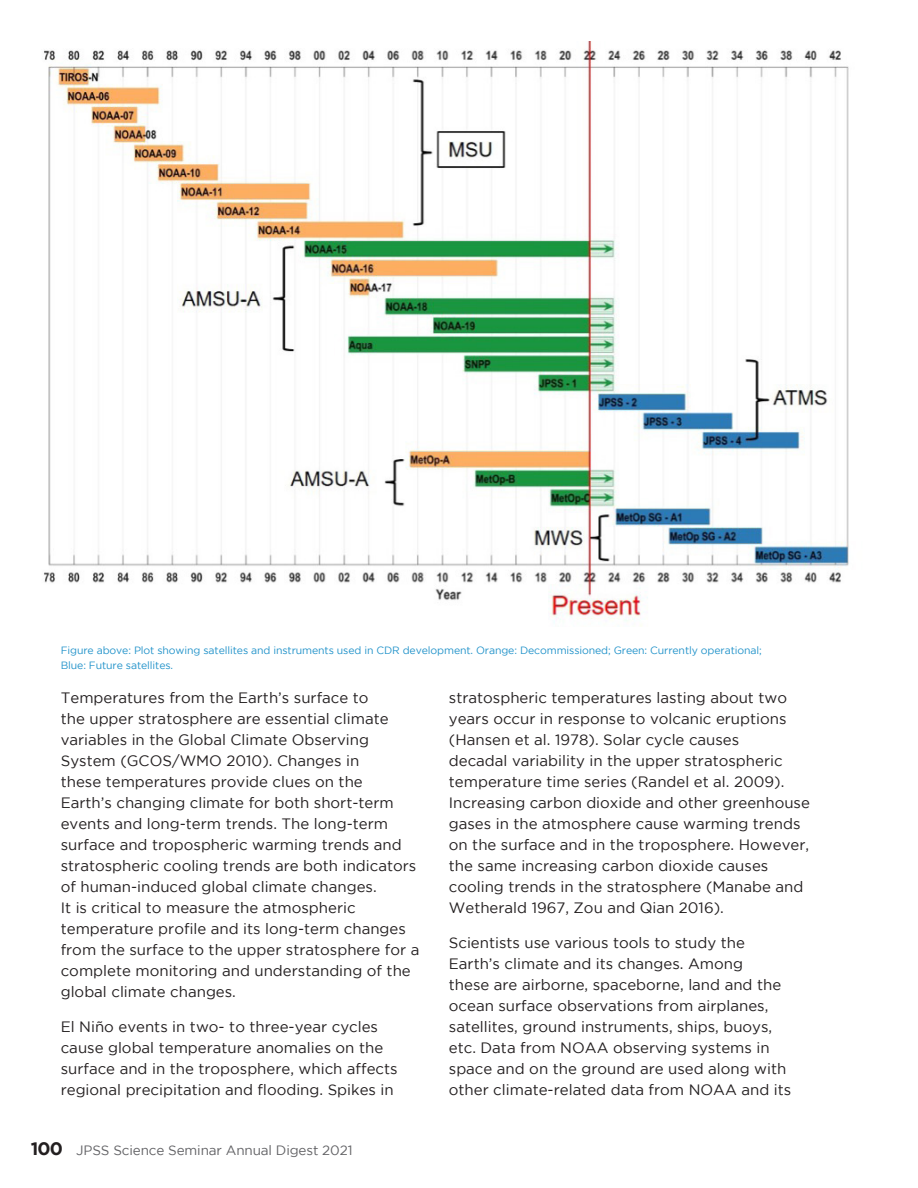
<style>
.page{position:relative;width:918px;height:1188px;background:#fff}
.page>*{position:absolute;margin:0;border:0;box-sizing:border-box;transform-origin:0 0}
.Body{font:15px/21px "Gotham";color:#231f20}
.t1{font:13.5px "Gotham";letter-spacing:-.01em;color:#636366}
.t2{font:10.5px/14.2px "Gotham";letter-spacing:-.01em;color:#2293ca}
.s1{font-weight:700;font-size:18px;color:#231f20}
</style>
<div class="page">
<img style="left:44px;top:42px;width:805px;height:581px">
<h6 class="t2" style="left:61px;top:643px;width:703px">Figure above: Plot showing satellites and instruments used in CDR development. Orange: Decommissioned; Green: Currently operational;<br>Blue: Future satellites.</h6>
<p class="Body" style="left:61px;top:687px;width:360px">Temperatures from the Earth’s surface to<br>the upper stratosphere are essential climate variables in the Global Climate Observing System (GCOS/WMO 2010). Changes in<br>these temperatures provide clues on the<br>Earth’s changing climate for both short-term events and long-term trends. The long-term surface and tropospheric warming trends and stratospheric cooling trends are both indicators of human-induced global climate changes.<br>It is critical to measure the atmospheric temperature profile and its long-term changes from the surface to the upper stratosphere for a complete monitoring and understanding of the global climate changes.</p>
<p class="Body" style="left:61px;top:1016px;width:338px">El Niño events in two- to three-year cycles cause global temperature anomalies on the surface and in the troposphere, which affects regional precipitation and flooding. Spikes in</p>
<p class="Body" style="left:449px;top:687px;width:363px">stratospheric temperatures lasting about two years occur in response to volcanic eruptions (Hansen et al. 1978). Solar cycle causes<br>decadal variability in the upper stratospheric temperature time series (Randel et al. 2009).<br>Increasing carbon dioxide and other greenhouse gases in the atmosphere cause warming trends on the surface and in the troposphere. However, the same increasing carbon dioxide causes cooling trends in the stratosphere (Manabe and Wetherald 1967, Zou and Qian 2016).</p>
<p class="Body" style="left:449px;top:932px;width:344px">Scientists use various tools to study the Earth’s climate and its changes. Among<br>these are airborne, spaceborne, land and the ocean surface observations from airplanes, satellites, ground instruments, ships, buoys, etc. Data from NOAA observing systems in space and on the ground are used along with other climate-related data from NOAA and its</p>
<p class="t1" style="left:31px;top:1143px;width:323px"><span class="s1">100</span> JPSS Science Seminar Annual Digest 2021</p>
</div>
